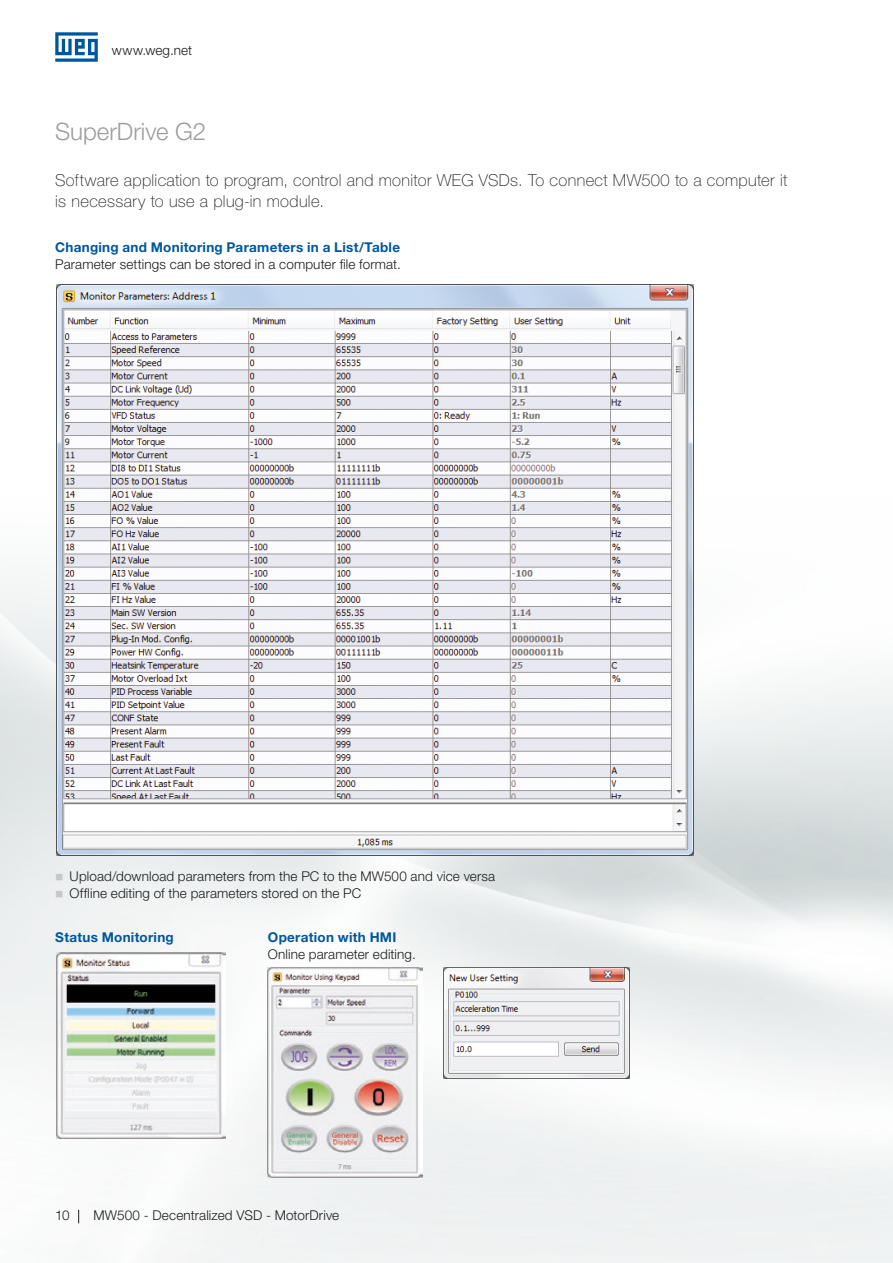
<style>
.page{position:relative;width:893px;height:1263px;background:#fff}
.page>*{position:absolute;margin:0;border:0;box-sizing:border-box;transform-origin:0 0}
.t1{font:300 24px "Helvetica Neue LT Pro";color:#9d9d9d}
.t2{font:100 16.5px/21.3px "Helvetica Neue LT Pro";letter-spacing:.02em;color:#1d1d1b}
.t3{font:300 13.5px/17px "Helvetica Neue LT Pro";letter-spacing:.01em;color:#1d1d1b}
.t4{font:700 13.5px "Helvetica Neue LT Pro";letter-spacing:.02em;color:#00569e}
</style>
<div class="page">
<svg style="left:55px;top:32px;width:43px;height:30px"></svg>
<img style="left:0;top:427px;width:893px;height:836px">
<img style="left:56px;top:285px;width:637px;height:571px">
<img style="left:56px;top:952px;width:169px;height:186px">
<img style="left:268px;top:967px;width:155px;height:210px">
<img style="left:444px;top:967px;width:185px;height:112px">
<svg style="left:78px;top:1210px;width:1px;height:13px"></svg>
<svg style="left:56px;top:873px;width:7px;height:7px"></svg>
<svg style="left:56px;top:890px;width:7px;height:7px"></svg>
<p class="t3" style="left:112px;top:42px;width:82px">www.weg.net</p>
<h1 class="t1" style="left:55px;top:117px;width:152px">SuperDrive G2</h1>
<p class="t2" style="left:55px;top:169px;width:734px">Software application to program, control and monitor WEG VSDs. To connect MW500 to a computer it is necessary to use a plug-in module.</p>
<p class="t4" style="left:55px;top:239px;width:346px">Changing and Monitoring Parameters in a List/Table</p>
<p class="t3" style="left:55px;top:255px;width:347px">Parameter settings can be stored in a computer file format.</p>
<p class="t3" style="left:70px;top:868px;width:427px">Upload/download parameters from the PC to the MW500 and vice versa<br>Offline editing of the parameters stored on the PC</p>
<p class="t4" style="left:55px;top:928px;width:120px">Status Monitoring</p>
<p class="t4" style="left:268px;top:928px;width:130px">Operation with HMI</p>
<p class="t3" style="left:268px;top:945px;width:149px">Online parameter editing.</p>
<p class="t3" style="left:55px;top:1207px;width:16px">10</p>
<p class="t3" style="left:94px;top:1207px;width:247px">MW500 - Decentralized VSD - MotorDrive</p>
</div>
